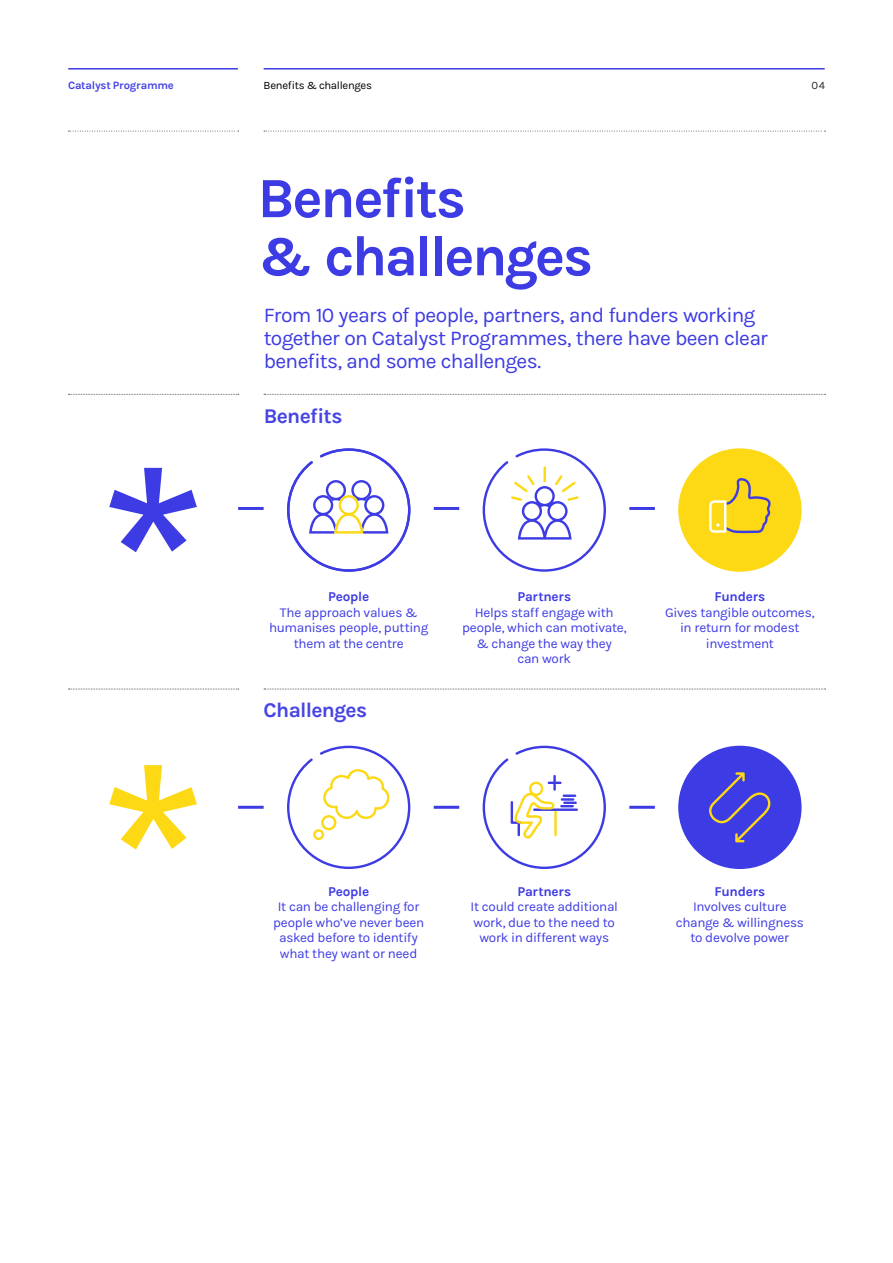
<style>
.page{position:relative;width:893px;height:1263px;background:#fff}
.page>*{position:absolute;margin:0;border:0;box-sizing:border-box;transform-origin:0 0}
.t1{font:700 57px/58.2px "Karla";letter-spacing:-.045em;color:#3d3be3}
.t2{font:21px/23.2px "Karla";letter-spacing:-.035em;color:#3d3be3}
.t3{font:700 21px "Karla";letter-spacing:-.03em;color:#4744e4}
.t4{font:13.5px/15.5px "Karla";letter-spacing:-.02em;color:#3d3be3;text-align:center}
.t5{font:700 13.5px "Karla";letter-spacing:-.015em;color:#3d3be3}
.t6{font:11.25px "Karla";letter-spacing:-.025em;color:#000}
.t7{font:700 11.25px "Karla";letter-spacing:-.02em;color:#4744e4}
.t8{font:11.25px "Karla";color:#292829}
</style>
<div class="page">
<svg style="left:264px;top:689px;width:562px;height:1px"></svg>
<svg style="left:68px;top:689px;width:171px;height:1px"></svg>
<svg style="left:264px;top:394px;width:562px;height:1px"></svg>
<svg style="left:68px;top:394px;width:171px;height:1px"></svg>
<svg style="left:109px;top:765px;width:88px;height:84px"></svg>
<hr style="left:434px;top:806px;width:25px;height:3px;background:#3d3be3">
<hr style="left:629px;top:806px;width:26px;height:3px;background:#3d3be3">
<hr style="left:238px;top:806px;width:26px;height:3px;background:#3d3be3">
<svg style="left:287px;top:746px;width:123px;height:123px"></svg>
<svg style="left:483px;top:746px;width:123px;height:123px"></svg>
<div style="left:678px;top:746px;width:123px;height:123px;background:#3d3be3;border-radius:50%"></div>
<svg style="left:709px;top:772px;width:62px;height:70px"></svg>
<svg style="left:109px;top:468px;width:88px;height:84px"></svg>
<hr style="left:434px;top:507px;width:25px;height:3px;background:#3d3be3">
<hr style="left:629px;top:507px;width:26px;height:3px;background:#3d3be3">
<hr style="left:238px;top:507px;width:26px;height:3px;background:#3d3be3">
<svg style="left:287px;top:448px;width:123px;height:124px"></svg>
<svg style="left:483px;top:448px;width:123px;height:124px"></svg>
<div style="left:678px;top:448px;width:123px;height:124px;background:#fcd914;border-radius:50%"></div>
<svg style="left:709px;top:478px;width:62px;height:56px"></svg>
<hr style="left:68px;top:68px;width:170px;height:2px;background:#3d3be3">
<hr style="left:264px;top:68px;width:561px;height:2px;background:#3d3be3">
<svg style="left:68px;top:131px;width:171px;height:1px"></svg>
<svg style="left:264px;top:131px;width:562px;height:1px"></svg>
<p class="t7" style="left:68px;top:79px;width:107px">Catalyst Programme</p>
<p class="t6" style="left:264px;top:79px;width:110px">Benefits &amp; challenges</p>
<p class="t8" style="left:812px;top:79px;width:15px">04</p>
<h1 class="t1" style="left:258px;top:169px;width:337px">Benefits<br>&amp; challenges</h1>
<h2 class="t2" style="left:264px;top:304px;width:506px">From 10 years of people, partners, and funders working together on Catalyst Programmes, there have been clear benefits, and some challenges.</h2>
<h2 class="t3" style="left:264px;top:403px;width:80px">Benefits</h2>
<p class="t5" style="left:328px;top:589px;width:43px">People</p>
<p class="t4" style="left:269px;top:605px;width:161px">The approach values &amp; humanises people, putting them at the centre</p>
<h2 class="t3" style="left:264px;top:698px;width:105px">Challenges</h2>
<p class="t5" style="left:517px;top:589px;width:55px">Partners</p>
<p class="t4" style="left:462px;top:605px;width:166px">Helps staff engage with people, which can motivate, &amp; change the way they<br>can work</p>
<p class="t5" style="left:714px;top:589px;width:52px">Funders</p>
<p class="t4" style="left:665px;top:605px;width:151px">Gives tangible outcomes, in return for modest investment</p>
<p class="t5" style="left:328px;top:883px;width:43px">People</p>
<p class="t4" style="left:273px;top:899px;width:153px">It can be challenging for people who’ve never been asked before to identify what they want or need</p>
<p class="t5" style="left:517px;top:883px;width:55px">Partners</p>
<p class="t4" style="left:471px;top:899px;width:149px">It could create additional work, due to the need to work in different ways</p>
<p class="t5" style="left:714px;top:883px;width:52px">Funders</p>
<p class="t4" style="left:676px;top:899px;width:130px">Involves culture change &amp; willingness to devolve power</p>
</div>
